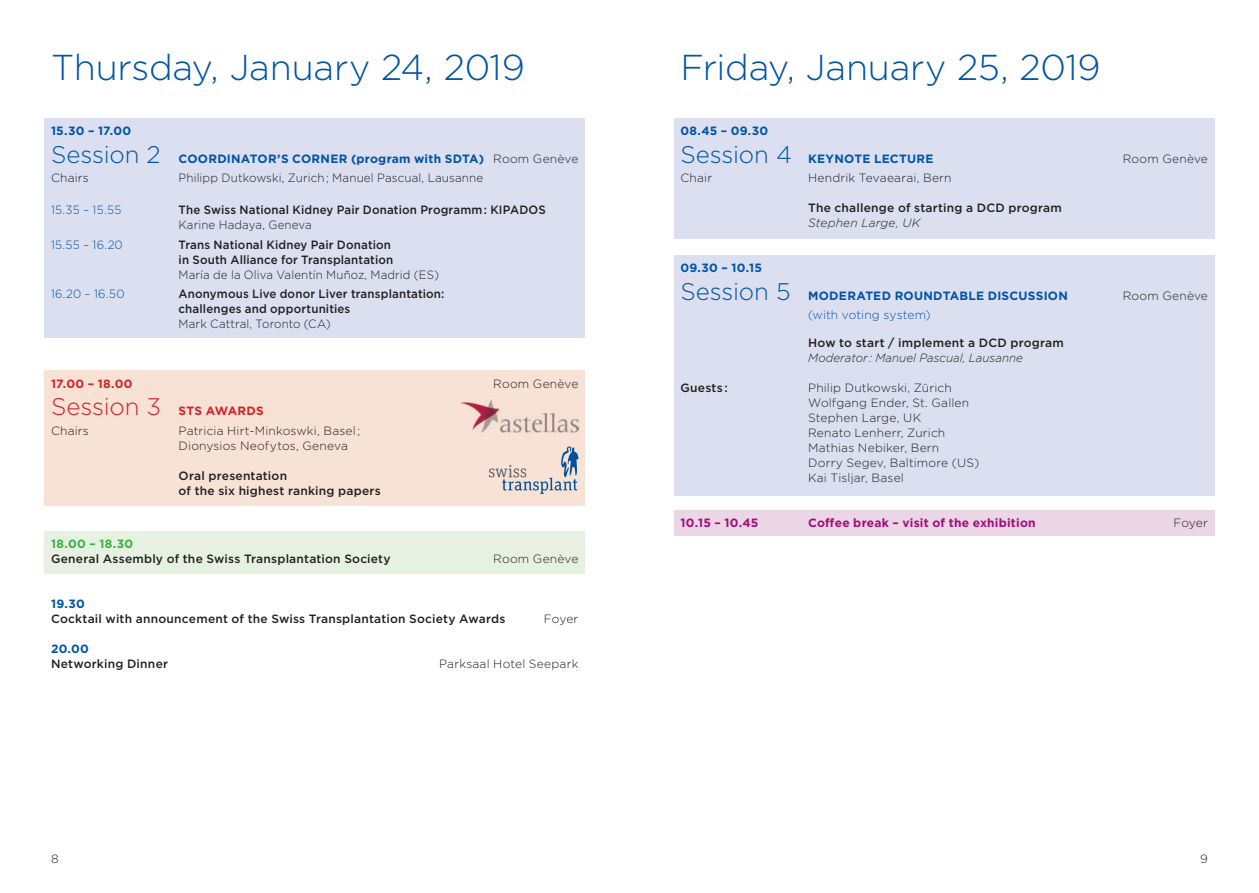
<style>
.page{position:relative;width:1259px;height:893px;background:#fff}
.page>*{position:absolute;margin:0;border:0;box-sizing:border-box;transform-origin:0 0}
.t1{font:300 36px "Gotham";letter-spacing:-.01em;color:#0154a6}
.t2{font:300 24px "Gotham";letter-spacing:-.005em;color:#0154a6}
.t3{font:300 24px "Gotham";letter-spacing:-.005em;color:#d1232a}
.t4{font:300 12px/15px "Gotham";letter-spacing:.015em;color:#231f20}
.t5{font:500 12px/15px "Gotham";letter-spacing:.015em;color:#231f20}
.t6{font:500 12px/15px "Gotham";letter-spacing:.015em;color:#231f20;scale:.96 1}
.t7{font:700 12px/19.2px "Gotham";letter-spacing:.02em;color:#0154a6}
.t8{font:300 12px "Gotham";letter-spacing:.015em;color:#231f20;scale:.96 1}
.t9{font:700 12px "Gotham";letter-spacing:.02em;color:#a50d7b}
.t10{font:300 12px "Gotham";letter-spacing:.015em;color:#0154a6;scale:.96 1}
.t11{font:italic 300 12px "Gotham";letter-spacing:.005em;color:#231f20;scale:.96 1}
.t12{font:700 12px "Gotham";letter-spacing:.02em;color:#d1232a}
.t13{font:300 12px "Gotham";letter-spacing:.015em;color:#0154a6}
.t14{font:italic 300 12px "Gotham";letter-spacing:.005em;color:#231f20}
.t15{font:700 12px "Gotham";letter-spacing:.025em;color:#40ae49}
.s1{font-weight:300;font-size:24px}
.s2{font-weight:300;color:#231f20}
</style>
<div class="page">
<div style="left:674px;top:118px;width:540px;height:120px;background:#dbdff0"></div>
<div style="left:674px;top:255px;width:540px;height:240px;background:#dbdff0"></div>
<div style="left:674px;top:510px;width:540px;height:26px;background:#ebd6e5"></div>
<div style="left:45px;top:118px;width:540px;height:219px;background:#dbdff0"></div>
<div style="left:45px;top:371px;width:540px;height:135px;background:#f8e1d5"></div>
<div style="left:45px;top:531px;width:540px;height:42px;background:#e7f1e2"></div>
<svg style="left:489px;top:446px;width:89px;height:48px"></svg>
<img style="left:461px;top:400px;width:117px;height:32px">
<h1 class="t1" style="left:51px;top:44px;width:475px">Thursday, January 24, 2019</h1>
<p class="t7" style="left:51px;top:121px;width:82px">15.30 – 17.00</p>
<p class="t7" style="left:51px;top:149px;width:529px"><span class="s1">Session 2</span> COORDINATOR’S CORNER (program with SDTA) <span class="s2">Room Genève<br>Chairs</span></p>
<p class="t4" style="left:179px;top:170px;width:306px">Philipp Dutkowski, Zurich ; Manuel Pascual, Lausanne</p>
<p class="t10" style="left:51px;top:203px;width:75px">15.35 – 15.55</p>
<p class="t6" style="left:179px;top:202px;width:384px">The Swiss National Kidney Pair Donation Programm : KIPADOS</p>
<p class="t8" style="left:179px;top:218px;width:140px">Karine Hadaya, Geneva</p>
<p class="t10" style="left:51px;top:237px;width:76px">15.55 – 16.20</p>
<p class="t6" style="left:179px;top:237px;width:225px">Trans National Kidney Pair Donation in South Alliance for Transplantation</p>
<p class="t8" style="left:179px;top:267px;width:273px">María de la Oliva Valentín Muñoz, Madrid (ES)</p>
<p class="t10" style="left:51px;top:286px;width:78px">16.20 – 16.50</p>
<p class="t6" style="left:179px;top:286px;width:278px">Anonymous Live donor Liver transplantation: challenges and opportunities</p>
<p class="t8" style="left:179px;top:316px;width:160px">Mark Cattral, Toronto (CA)</p>
<p class="t12" style="left:51px;top:375px;width:83px">17.00 – 18.00</p>
<p class="t4" style="left:493px;top:376px;width:87px">Room Genève</p>
<h2 class="t3" style="left:51px;top:392px;width:112px">Session 3</h2>
<p class="t12" style="left:179px;top:403px;width:87px">STS AWARDS</p>
<p class="t4" style="left:51px;top:423px;width:39px">Chairs</p>
<p class="t4" style="left:179px;top:423px;width:183px">Patricia Hirt-Minkoswki, Basel ;<br>Dionysios Neofytos, Geneva</p>
<p class="t5" style="left:179px;top:468px;width:204px">Oral presentation<br>of the six highest ranking papers</p>
<p class="t15" style="left:51px;top:536px;width:84px">18.00 – 18.30</p>
<p class="t5" style="left:51px;top:551px;width:341px">General Assembly of the Swiss Transplantation Society</p>
<p class="t4" style="left:493px;top:551px;width:87px">Room Genève</p>
<p class="t7" style="left:51px;top:594px;width:35px">19.30</p>
<p class="t5" style="left:51px;top:611px;width:456px">Cocktail with announcement of the Swiss Transplantation Society Awards</p>
<p class="t4" style="left:544px;top:611px;width:36px">Foyer</p>
<p class="t7" style="left:51px;top:639px;width:39px">20.00</p>
<p class="t5" style="left:51px;top:656px;width:119px">Networking Dinner</p>
<p class="t4" style="left:439px;top:656px;width:141px">Parksaal Hotel Seepark</p>
<h1 class="t1" style="left:680px;top:44px;width:421px">Friday, January 25, 2019</h1>
<p class="t7" style="left:680px;top:121px;width:89px">08.45 – 09.30</p>
<p class="t7" style="left:680px;top:149px;width:255px"><span class="s1">Session 4</span> KEYNOTE LECTURE</p>
<p class="t4" style="left:1122px;top:151px;width:87px">Room Genève</p>
<p class="t4" style="left:680px;top:170px;width:33px">Chair</p>
<p class="t4" style="left:808px;top:170px;width:145px">Hendrik Tevaearai, Bern</p>
<p class="t5" style="left:808px;top:200px;width:255px">The challenge of starting a DCD program</p>
<p class="t14" style="left:808px;top:216px;width:114px">Stephen Large, UK</p>
<p class="t7" style="left:680px;top:258px;width:83px">09.30 – 10.15</p>
<h2 class="t2" style="left:680px;top:276px;width:112px">Session 5</h2>
<p class="t7" style="left:808px;top:286px;width:261px">MODERATED ROUNDTABLE DISCUSSION</p>
<p class="t4" style="left:1122px;top:288px;width:87px">Room Genève</p>
<p class="t13" style="left:808px;top:308px;width:124px">(with voting system)</p>
<p class="t5" style="left:808px;top:335px;width:257px">How to start / implement a DCD program</p>
<p class="t11" style="left:808px;top:350px;width:225px">Moderator : Manuel Pascual, Lausanne</p>
<p class="t5" style="left:680px;top:380px;width:49px">Guests :</p>
<p class="t4" style="left:808px;top:380px;width:173px">Philip Dutkowski, Zürich<br>Wolfgang Ender, St. Gallen<br>Stephen Large, UK<br>Renato Lenherr, Zurich<br>Mathias Nebiker, Bern<br>Dorry Segev, Baltimore (US)<br>Kai Tisljar, Basel</p>
<p class="t9" style="left:680px;top:515px;width:79px">10.15 – 10.45</p>
<p class="t9" style="left:808px;top:515px;width:229px">Coffee break – visit of the exhibition</p>
<p class="t4" style="left:1173px;top:515px;width:36px">Foyer</p>
<p class="t4" style="left:51px;top:851px;width:9px">8</p>
<p class="t4" style="left:1200px;top:851px;width:9px">9</p>
</div>
